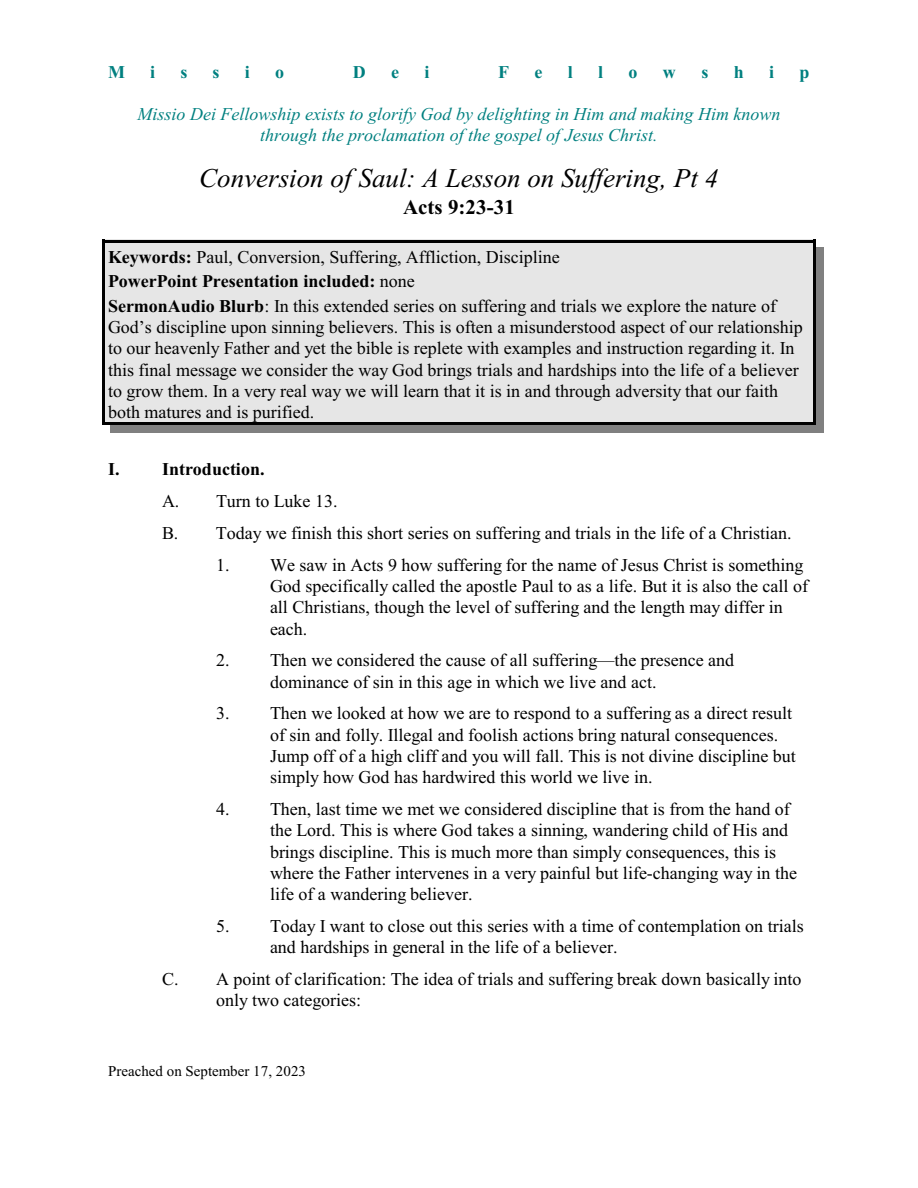
<style>
.page{position:relative;width:918px;height:1188px;background:#fff}
.page>*{position:absolute;margin:0;border:0;box-sizing:border-box;transform-origin:0 0}
.t1{font:italic 27px "Times New Roman";color:#000}
.t2{font:700 21px "Times New Roman";color:#000}
.t3{font:18px/21.3px "Times New Roman";color:#000}
.t4{font:italic 18px/21.3px "Times New Roman";color:#008080;text-align:center}
.t5{font:700 18px "Times New Roman";color:#008080}
.t6{font:700 18px "Times New Roman";color:#000}
.t7{font:15px "Times New Roman";color:#000}
.s1{font-weight:700}
</style>
<div class="page">
<div style="left:102px;top:240px;width:714px;height:30px;background:#e6e6e6"></div>
<hr style="left:102px;top:240px;width:3px;height:33px;background:#000">
<hr style="left:813px;top:240px;width:3px;height:33px;background:#000">
<hr style="left:102px;top:240px;width:714px;height:2px;background:#000">
<div style="left:816px;top:248px;width:8px;height:22px;background:#808080"></div>
<div style="left:102px;top:270px;width:714px;height:25px;background:#e6e6e6"></div>
<hr style="left:102px;top:267px;width:3px;height:30px;background:#000">
<hr style="left:813px;top:267px;width:3px;height:30px;background:#000">
<div style="left:816px;top:270px;width:8px;height:24px;background:#808080"></div>
<div style="left:102px;top:295px;width:714px;height:130px;background:#e6e6e6"></div>
<hr style="left:102px;top:292px;width:3px;height:133px;background:#000">
<hr style="left:813px;top:292px;width:3px;height:133px;background:#000">
<hr style="left:102px;top:422px;width:714px;height:3px;background:#000">
<div style="left:816px;top:295px;width:8px;height:138px;background:#808080"></div>
<div style="left:110px;top:425px;width:713px;height:8px;background:#808080"></div>
<p class="t5" style="left:108px;top:66px;width:18px">M</p>
<p class="t5" style="left:150px;top:66px;width:7px">i</p>
<p class="t5" style="left:180px;top:66px;width:9px">s</p>
<p class="t5" style="left:213px;top:66px;width:9px">s</p>
<p class="t5" style="left:245px;top:66px;width:7px">i</p>
<p class="t5" style="left:275px;top:66px;width:10px">o</p>
<p class="t5" style="left:353px;top:66px;width:14px">D</p>
<p class="t5" style="left:391px;top:66px;width:9px">e</p>
<p class="t5" style="left:425px;top:66px;width:7px">i</p>
<p class="t5" style="left:498px;top:66px;width:12px">F</p>
<p class="t5" style="left:535px;top:66px;width:9px">e</p>
<p class="t5" style="left:568px;top:66px;width:7px">l</p>
<p class="t5" style="left:598px;top:66px;width:7px">l</p>
<p class="t5" style="left:629px;top:66px;width:10px">o</p>
<p class="t5" style="left:663px;top:66px;width:14px">w</p>
<p class="t5" style="left:701px;top:66px;width:9px">s</p>
<p class="t5" style="left:734px;top:66px;width:12px">h</p>
<p class="t5" style="left:769px;top:66px;width:7px">i</p>
<p class="t5" style="left:800px;top:66px;width:12px">p</p>
<p class="t4" style="left:138px;top:105px;width:644px">Missio Dei Fellowship exists to glorify God by delighting in Him and making Him known through the proclamation of the gospel of Jesus Christ.</p>
<h1 class="t1" style="left:199px;top:168px;width:521px">Conversion of Saul: A Lesson on Suffering, Pt 4</h1>
<p class="t2" style="left:403px;top:200px;width:113px">Acts 9:23-31</p>
<p class="t3" style="left:108px;top:246px;width:670px;line-height:24.6px"><span class="s1">Keywords:</span> Paul, Conversion, Suffering, Affliction, Discipline<br><span class="s1">PowerPoint Presentation included:</span> none<br><span class="s1">SermonAudio Blurb</span>: In this extended series on suffering and trials we explore the nature of</p>
<p class="t3" style="left:108px;top:318px;width:696px">God’s discipline upon sinning believers. This is often a misunderstood aspect of our relationship to our heavenly Father and yet the bible is replete with examples and instruction regarding it. In this final message we consider the way God brings trials and hardships into the life of a believer to grow them. In a very real way we will learn that it is in and through adversity that our faith both matures and is purified.</p>
<p class="t6" style="left:108px;top:463px;width:158px">I. Introduction.</p>
<p class="t3" style="left:162px;top:487px;width:631px;line-height:31.8px">A. Turn to Luke 13.<br>B. Today we finish this short series on suffering and trials in the life of a Christian.</p>
<p class="t3" style="left:270px;top:556px;width:540px;text-indent:-54px">1. We saw in Acts 9 how suffering for the name of Jesus Christ is something God specifically called the apostle Paul to as a life. But it is also the call of all Christians, though the level of suffering and the length may differ in each.</p>
<p class="t3" style="left:270px;top:651px;width:466px;text-indent:-54px">2. Then we considered the cause of all suffering—the presence and dominance of sin in this age in which we live and act.</p>
<p class="t3" style="left:270px;top:705px;width:527px;text-indent:-54px">3. Then we looked at how we are to respond to a suffering as a direct result of sin and folly. Illegal and foolish actions bring natural consequences.<br>Jump off of a high cliff and you will fall. This is not divine discipline but simply how God has hardwired this world we live in.</p>
<p class="t3" style="left:270px;top:800px;width:529px;text-indent:-54px">4. Then, last time we met we considered discipline that is from the hand of the Lord. This is where God takes a sinning, wandering child of His and brings discipline. This is much more than simply consequences, this is where the Father intervenes in a very painful but life-changing way in the life of a wandering believer.</p>
<p class="t3" style="left:270px;top:917px;width:535px;text-indent:-54px">5. Today I want to close out this series with a time of contemplation on trials and hardships in general in the life of a believer.</p>
<p class="t3" style="left:216px;top:970px;width:587px;text-indent:-54px">C. A point of clarification: The idea of trials and suffering break down basically into only two categories:</p>
<p class="t7" style="left:108px;top:1066px;width:200px">Preached on September 17, 2023</p>
</div>
